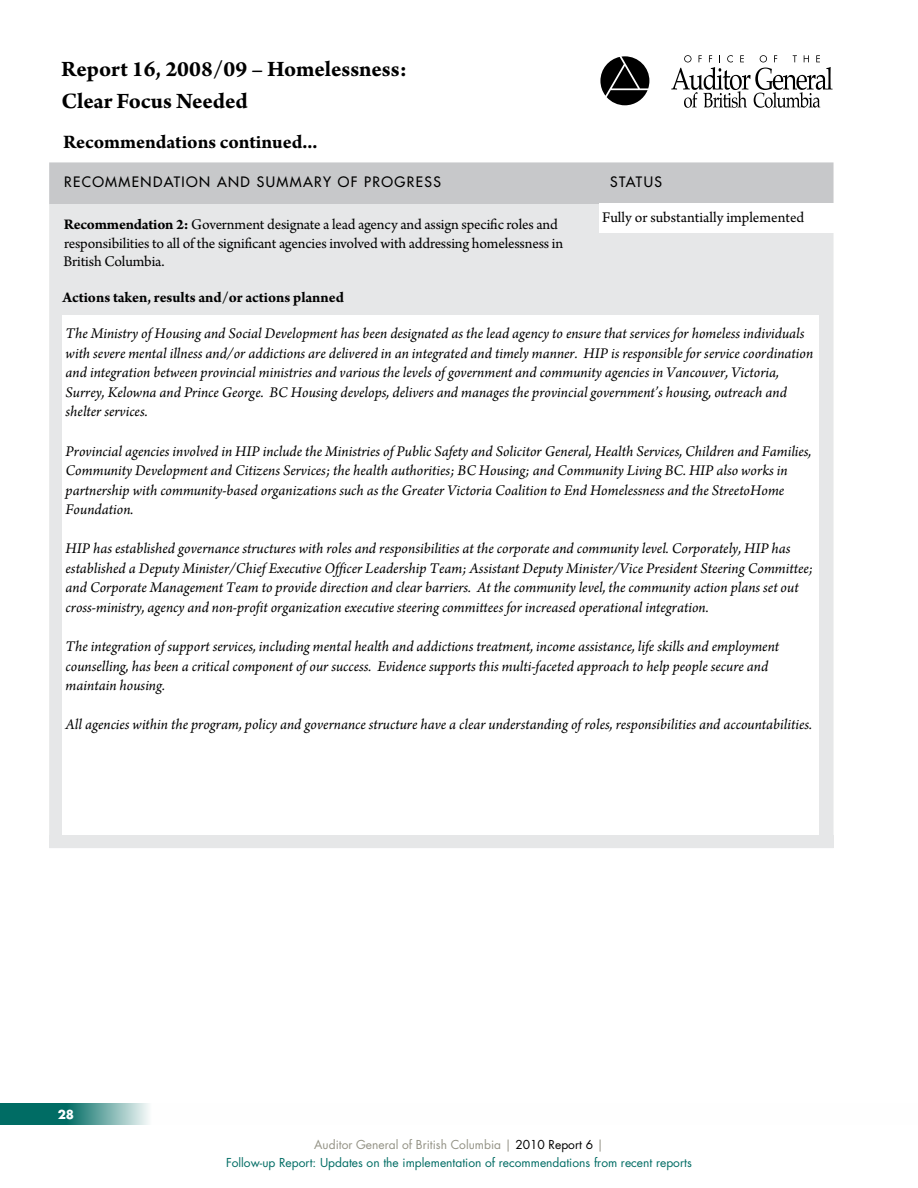
<style>
.page{position:relative;width:918px;height:1188px;background:#fff}
.page>*{position:absolute;margin:0;border:0;box-sizing:border-box;transform-origin:0 0}
.t1{font:700 23.25px/31.7px "Arno Pro";letter-spacing:-.005em;color:#000}
.t2{font:700 20.25px "Arno Pro";letter-spacing:-.005em;color:#000}
.t3{font:italic 15.6px/19.5px "Arno Pro";color:#000}
.t4{font:15.6px/18.6px "Arno Pro";letter-spacing:-.01em;color:#000}
.t5{font:700 15.6px "Arno Pro";letter-spacing:-.005em;color:#000}
.t6{font:13.95px "Futura";letter-spacing:.1em;color:#000}
.t7{font:12px/18px "Futura";color:#006c64;text-align:center}
.t8{font:700 12px "Futura";color:#fff}
.s1{font-weight:700}
.s2{color:#939285}
.s3{color:#000}
</style>
<div class="page">
<svg style="left:671px;top:55px;width:162px;height:53px"></svg>
<svg style="left:600px;top:56px;width:49px;height:49px"></svg>
<div style="left:49px;top:162px;width:785px;height:42px;background:#c7c8ca"></div>
<div style="left:49px;top:204px;width:785px;height:632px;background:#e6e7e8"></div>
<div style="left:599px;top:203px;width:235px;height:30px;background:#fff"></div>
<div style="left:63px;top:316px;width:756px;height:532px;background:#fff"></div>
<div style="left:49px;top:836px;width:785px;height:12px;background:#e6e7e8"></div>
<svg style="left:0;top:1104px;width:149px;height:21px;background:#43928c"></svg>
<h1 class="t1" style="left:61px;top:55px;width:347px">Report 16, 2008/09 – Homelessness:<br>Clear Focus Needed</h1>
<p class="t2" style="left:63px;top:130px;width:256px">Recommendations continued...</p>
<p class="t6" style="left:64px;top:174px;width:379px">RECOMMENDATION AND SUMMARY OF PROGRESS</p>
<p class="t6" style="left:610px;top:174px;width:53px">STATUS</p>
<p class="t4" style="left:63px;top:216px;width:501px"><span class="s1">Recommendation 2:</span> Government designate a lead agency and assign specific roles and responsibilities to all of the significant agencies involved with addressing homelessness in<br>British Columbia.</p>
<p class="t5" style="left:62px;top:288px;width:283px">Actions taken, results and/or actions planned</p>
<p class="t4" style="left:602px;top:209px;width:204px">Fully or substantially implemented</p>
<p class="t3" style="left:66px;top:325px;width:749px">The Ministry of Housing and Social Development has been designated as the lead agency to ensure that services for homeless individuals with severe mental illness and/or addictions are delivered in an integrated and timely manner. HIP is responsible for service coordination and integration between provincial ministries and various the levels of government and community agencies in Vancouver, Victoria, Surrey, Kelowna and Prince George. BC Housing develops, delivers and manages the provincial government’s housing, outreach and shelter services.</p>
<p class="t3" style="left:66px;top:442px;width:748px">Provincial agencies involved in HIP include the Ministries of Public Safety and Solicitor General, Health Services, Children and Families, Community Development and Citizens Services; the health authorities; BC Housing; and Community Living BC. HIP also works in partnership with community-based organizations such as the Greater Victoria Coalition to End Homelessness and the StreetoHome Foundation.</p>
<p class="t3" style="left:66px;top:540px;width:749px">HIP has established governance structures with roles and responsibilities at the corporate and community level. Corporately, HIP has established a Deputy Minister/Chief Executive Officer Leadership Team; Assistant Deputy Minister/Vice President Steering Committee; and Corporate Management Team to provide direction and clear barriers. At the community level, the community action plans set out cross-ministry, agency and non-profit organization executive steering committees for increased operational integration.</p>
<p class="t3" style="left:66px;top:638px;width:715px">The integration of support services, including mental health and addictions treatment, income assistance, life skills and employment counselling, has been a critical component of our success. Evidence supports this multi-faceted approach to help people secure and maintain housing.</p>
<p class="t3" style="left:66px;top:716px;width:748px">All agencies within the program, policy and governance structure have a clear understanding of roles, responsibilities and accountabilities.</p>
<p class="t8" style="left:58px;top:1107px;width:18px">28</p>
<p class="t7" style="left:226px;top:1136px;width:467px"><span class="s2">Auditor General of British Columbia |</span> <span class="s3">2010 Report 6</span> <span class="s2">|<br></span>Follow-up Report: Updates on the implementation of recommendations from recent reports</p>
</div>
